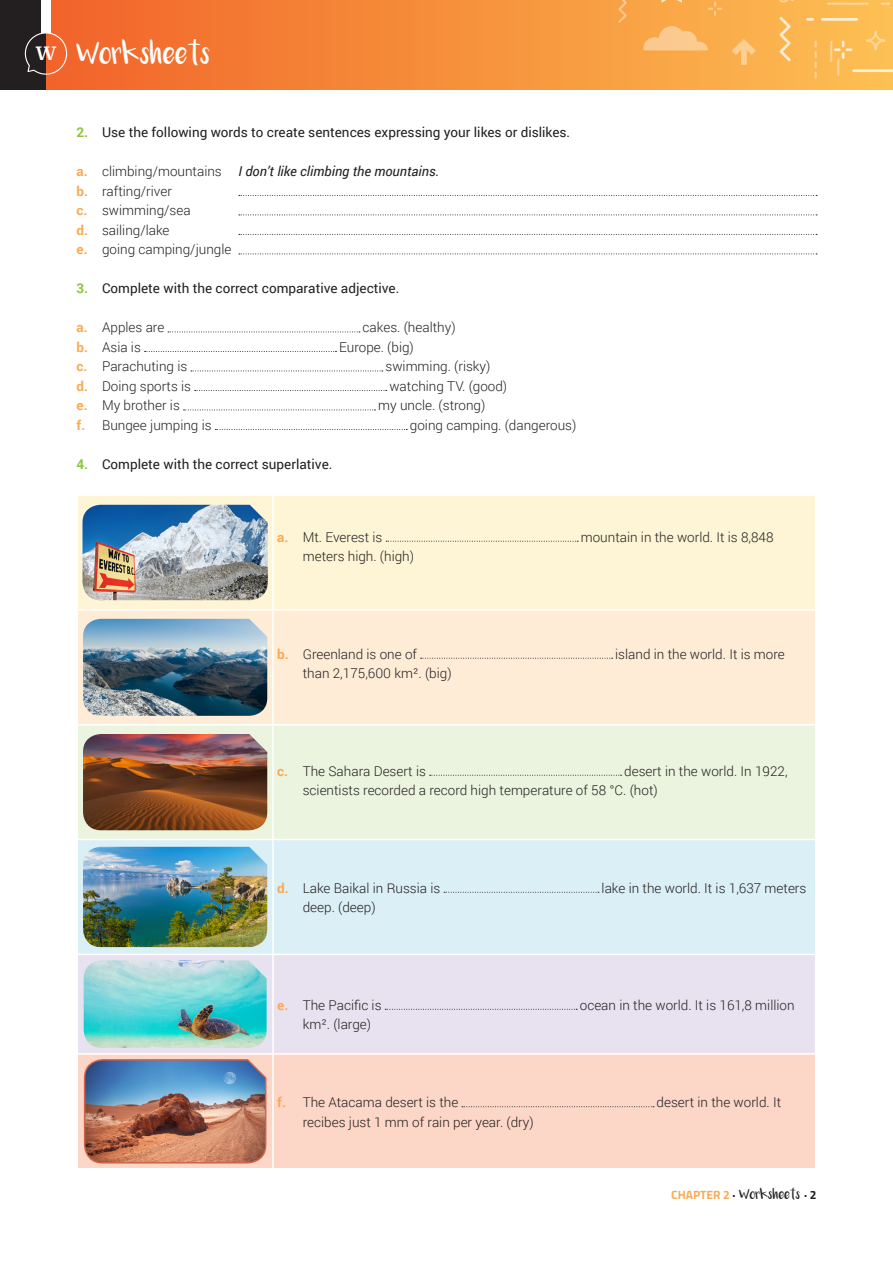
<style>
.page{position:relative;width:893px;height:1263px;background:#fff}
.page>*{position:absolute;margin:0;border:0;box-sizing:border-box;transform-origin:0 0}
.t1{font:16.5px "Luna";color:#fff}
.t2{font:300 13.5px/19.5px "Roboto";color:#231f20}
.t3{font:13.5px "Roboto";color:#231f20}
.t4{font:italic 13.5px "Roboto";color:#231f20}
.t5{font:7.5px "Luna";color:#231f20}
.s1{font-weight:700;color:#8bc63e}
.s2{font-weight:700;font-style:normal;color:#f9aa55}
.s3{font-weight:300;font-style:normal}
.s4{font-weight:700;color:#f9aa55}
.s5{font-family:"Titillium";font-weight:700;font-size:12px;color:#f9aa55}
.s6{font-family:"Titillium";font-weight:700;font-size:12px}
</style>
<div class="page">
<div style="left:0;top:0;width:893px;height:90px;background:linear-gradient(to right,#f05e26,#fdc053)"></div>
<svg style="left:643px;top:26px;width:65px;height:24px;background:#fabd76"></svg>
<svg style="left:732px;top:39px;width:24px;height:26px"></svg>
<hr style="left:830px;top:41px;width:2px;height:21px;background:#fff">
<svg style="left:814px;top:41px;width:3px;height:38px"></svg>
<svg style="left:880px;top:3px;width:10px;height:2px"></svg>
<hr style="left:827px;top:3px;width:42px;height:2px;background:#fff">
<svg style="left:708px;top:2px;width:14px;height:14px"></svg>
<svg style="left:779px;top:0;width:15px;height:3px"></svg>
<svg style="left:618px;top:0;width:9px;height:23px"></svg>
<svg style="left:655px;top:0;width:34px;height:3px"></svg>
<svg style="left:806px;top:18px;width:8px;height:3px"></svg>
<hr style="left:821px;top:18px;width:37px;height:3px;background:#fff">
<svg style="left:834px;top:31px;width:59px;height:45px;background:#fcc15e"></svg>
<svg style="left:779px;top:17px;width:12px;height:44px"></svg>
<div style="left:0;top:0;width:46px;height:90px;background:#231f20"></div>
<svg style="left:24px;top:0;width:44px;height:85px"></svg>
<svg style="left:239px;top:195px;width:578px;height:1px"></svg>
<svg style="left:239px;top:215px;width:578px;height:1px"></svg>
<svg style="left:239px;top:234px;width:578px;height:1px"></svg>
<svg style="left:239px;top:254px;width:578px;height:1px"></svg>
<svg style="left:168px;top:332px;width:192px;height:1px"></svg>
<svg style="left:145px;top:351px;width:191px;height:1px"></svg>
<svg style="left:191px;top:371px;width:192px;height:1px"></svg>
<svg style="left:195px;top:390px;width:192px;height:1px"></svg>
<svg style="left:184px;top:410px;width:191px;height:1px"></svg>
<svg style="left:215px;top:429px;width:192px;height:1px"></svg>
<div style="left:78px;top:496px;width:737px;height:113px;background:#fef5d6"></div>
<div style="left:78px;top:611px;width:737px;height:113px;background:#feecd7"></div>
<div style="left:78px;top:725px;width:737px;height:114px;background:#ebf4de"></div>
<div style="left:78px;top:840px;width:737px;height:113px;background:#daeff6"></div>
<div style="left:78px;top:955px;width:737px;height:98px;background:#e8e2f0"></div>
<div style="left:78px;top:1055px;width:737px;height:113px;background:#fcd6c7"></div>
<hr style="left:272px;top:496px;width:2px;height:113px;background:#fff">
<hr style="left:272px;top:611px;width:2px;height:113px;background:#fff">
<hr style="left:272px;top:725px;width:2px;height:114px;background:#fff">
<hr style="left:272px;top:840px;width:2px;height:113px;background:#fff">
<hr style="left:272px;top:955px;width:2px;height:98px;background:#fff">
<hr style="left:272px;top:1055px;width:2px;height:113px;background:#fff">
<img style="left:82px;top:505px;width:186px;height:95px">
<svg style="left:386px;top:541px;width:192px;height:1px"></svg>
<img style="left:83px;top:619px;width:184px;height:97px">
<svg style="left:421px;top:658px;width:192px;height:1px"></svg>
<img style="left:83px;top:734px;width:184px;height:96px">
<svg style="left:430px;top:775px;width:192px;height:1px"></svg>
<img style="left:83px;top:847px;width:184px;height:100px">
<svg style="left:444px;top:892px;width:155px;height:1px"></svg>
<img style="left:84px;top:960px;width:183px;height:88px">
<svg style="left:385px;top:1009px;width:192px;height:1px"></svg>
<img style="left:83px;top:1058px;width:184px;height:106px">
<svg style="left:462px;top:1106px;width:192px;height:1px"></svg>
<p class="t1" style="left:35px;top:49px;width:177px"><sup>W</sup> Worksheets</p>
<p class="t3" style="left:77px;top:123px;width:495px"><span class="s1">2.</span> Use the following words to create sentences expressing your likes or dislikes.</p>
<p class="t4" style="left:77px;top:162px;width:364px"><span class="s2">a.</span> <span class="s3">climbing/mountains</span> I don’t like climbing the mountains.</p>
<p class="t2" style="left:77px;top:181px;width:97px"><span class="s4">b.</span> rafting/river</p>
<p class="t2" style="left:77px;top:200px;width:116px"><span class="s4">c.</span> swimming/sea</p>
<p class="t2" style="left:77px;top:220px;width:95px"><span class="s4">d.</span> sailing/lake</p>
<p class="t2" style="left:77px;top:239px;width:156px"><span class="s4">e.</span> going camping/jungle</p>
<p class="t3" style="left:77px;top:279px;width:324px"><span class="s1">3.</span> Complete with the correct comparative adjective.</p>
<p class="t2" style="left:77px;top:317px;width:89px"><span class="s4">a.</span> Apples are</p>
<p class="t2" style="left:363px;top:317px;width:95px">cakes. (healthy)</p>
<p class="t2" style="left:77px;top:337px;width:66px"><span class="s4">b.</span> Asia is</p>
<p class="t2" style="left:339px;top:337px;width:76px">Europe. (big)</p>
<p class="t2" style="left:77px;top:356px;width:112px"><span class="s4">c.</span> Parachuting is</p>
<p class="t2" style="left:386px;top:356px;width:106px">swimming. (risky)</p>
<p class="t2" style="left:77px;top:376px;width:116px"><span class="s4">d.</span> Doing sports is</p>
<p class="t2" style="left:389px;top:376px;width:119px">watching TV. (good)</p>
<p class="t2" style="left:77px;top:395px;width:105px"><span class="s4">e.</span> My brother is</p>
<p class="t2" style="left:378px;top:395px;width:109px">my uncle. (strong)</p>
<p class="t2" style="left:77px;top:415px;width:137px"><span class="s4">f.</span> Bungee jumping is</p>
<p class="t2" style="left:410px;top:415px;width:168px">going camping. (dangerous)</p>
<p class="t3" style="left:77px;top:454px;width:257px"><span class="s1">4.</span> Complete with the correct superlative.</p>
<p class="t2" style="left:277px;top:527px;width:107px"><span class="s4">a.</span> Mt. Everest is</p>
<p class="t2" style="left:581px;top:527px;width:194px">mountain in the world. It is 8,848</p>
<p class="t2" style="left:303px;top:546px;width:113px">meters high. (high)</p>
<p class="t2" style="left:277px;top:644px;width:141px"><span class="s4">b.</span> Greenland is one of</p>
<p class="t2" style="left:615px;top:644px;width:171px">island in the world. It is more</p>
<p class="t2" style="left:303px;top:663px;width:150px">than 2,175,600 km². (big)</p>
<p class="t2" style="left:277px;top:761px;width:150px"><span class="s4">c.</span> The Sahara Desert is</p>
<p class="t2" style="left:303px;top:761px;width:486px;text-indent:321px">desert in the world. In 1922, scientists recorded a record high temperature of 58 °C. (hot)</p>
<p class="t2" style="left:277px;top:878px;width:165px"><span class="s4">d.</span> Lake Baikal in Russia is</p>
<p class="t2" style="left:602px;top:878px;width:206px">lake in the world. It is 1,637 meters</p>
<p class="t2" style="left:303px;top:897px;width:74px">deep. (deep)</p>
<p class="t2" style="left:277px;top:995px;width:106px"><span class="s4">e.</span> The Pacific is</p>
<p class="t2" style="left:580px;top:995px;width:216px">ocean in the world. It is 161,8 million</p>
<p class="t2" style="left:303px;top:1014px;width:70px">km². (large)</p>
<p class="t2" style="left:277px;top:1092px;width:183px"><span class="s4">f.</span> The Atacama desert is the</p>
<p class="t2" style="left:657px;top:1092px;width:126px">desert in the world. It</p>
<p class="t2" style="left:303px;top:1112px;width:233px">recibes just 1 mm of rain per year. (dry)</p>
<p class="t5" style="left:671px;top:1192px;width:147px"><span class="s5">CHAPTER 2</span> <span class="s6">·</span> Worksheets <span class="s6">· 2</span></p>
</div>
